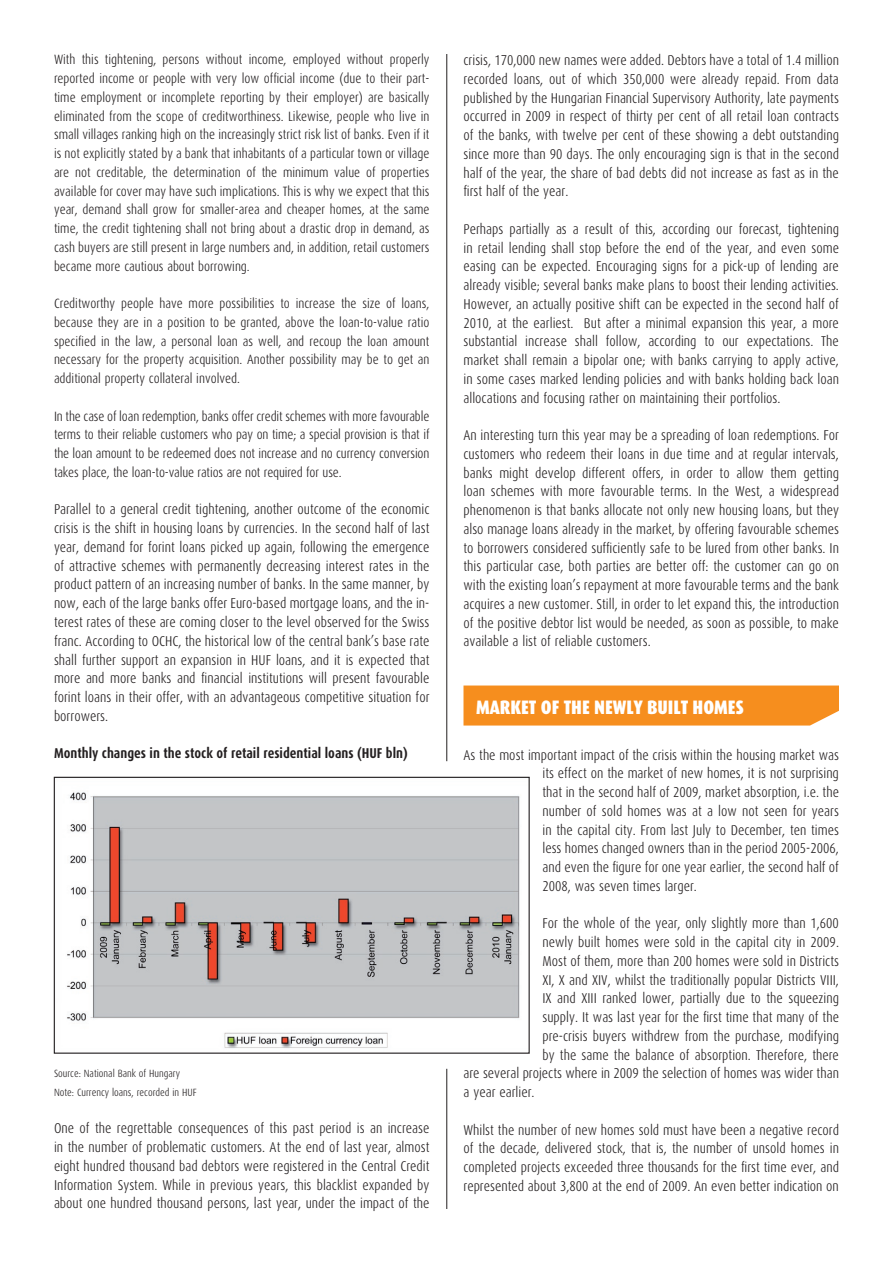
<style>
.page{position:relative;width:893px;height:1263px;background:#fff}
.page>*{position:absolute;margin:0;border:0;box-sizing:border-box;transform-origin:0 0}
.Paragraph_Style_1{font:900 19.5px "Dax H Condensed";color:#fff}
.Normál{font:300 14.25px/18.8px "Dax H Condensed";color:#231f20;text-align:justify}
.kiscím{font:700 14.25px "Dax H Condensed";color:#231f20}
.Normál-2{font:300 13.5px/18.8px "Dax H Condensed";color:#231f20;text-align:justify}
.képaláírás{font:300 10.5px "Dax H Condensed";color:#231f20}
</style>
<div class="page">
<div style="left:463px;top:685px;width:376px;height:40px;background:#f68e1e"></div>
<hr style="left:446px;top:1069px;width:1px;height:140px;background:#231f20">
<hr style="left:446px;top:54px;width:1px;height:707px;background:#231f20">
<img style="left:67px;top:792px;width:453px;height:257px">
<div style="left:54px;top:777px;width:476px;height:277px;border:1px solid #231f20"></div>
<p class="Normál-2" style="left:54px;top:51px;width:377px">With this tightening, persons without income, employed without properly reported income or people with very low official income (due to their part&shy;time employment or incomplete reporting by their employer) are basically eliminated from the scope of creditworthiness. Likewise, people who live in small villages ranking high on the increasingly strict risk list of banks. Even if it is not explicitly stated by a bank that inhabitants of a particular town or village are not creditable, the determination of the minimum value of properties available for cover may have such implications. This is why we expect that this year, demand shall grow for smaller-area and cheaper homes, at the same time, the credit tightening shall not bring about a drastic drop in demand, as cash buyers are still present in large numbers and, in addition, retail customers became more cautious about borrowing.</p>
<p class="Normál-2" style="left:54px;top:294px;width:377px">Creditworthy people have more possibilities to increase the size of loans, because they are in a position to be granted, above the loan-to-value ratio specified in the law, a personal loan as well, and recoup the loan amount necessary for the property acquisition. Another possibility may be to get an additional property collateral involved.</p>
<p class="Normál-2" style="left:54px;top:407px;width:377px">In the case of loan redemption, banks offer credit schemes with more favourable terms to their reliable customers who pay on time; a special provision is that if the loan amount to be redeemed does not increase and no currency conversion takes place, the loan-to-value ratios are not required for use.</p>
<p class="Normál" style="left:54px;top:500px;width:377px">Parallel to a general credit tightening, another outcome of the economic crisis is the shift in housing loans by currencies. In the second half of last year, demand for forint loans picked up again, following the emergence of attractive schemes with permanently decreasing interest rates in the product pattern of an increasing number of banks. In the same manner, by now, each of the large banks offer Euro-based mortgage loans, and the in&shy;terest rates of these are coming closer to the level observed for the Swiss franc. According to OCHC, the historical low of the central bank’s base rate shall further support an expansion in HUF loans, and it is expected that more and more banks and financial institutions will present favourable forint loans in their offer, with an advantageous competitive situation for borrowers.</p>
<p class="kiscím" style="left:54px;top:745px;width:355px">Monthly changes in the stock of retail residential loans (HUF bln)</p>
<p class="képaláírás" style="left:54px;top:1068px;width:128px">Source: National Bank of Hungary</p>
<p class="képaláírás" style="left:54px;top:1086px;width:144px">Note: Currency loans, recorded in HUF</p>
<p class="Normál" style="left:54px;top:1119px;width:377px">One of the regrettable consequences of this past period is an increase in the number of problematic customers. At the end of last year, almost eight hundred thousand bad debtors were registered in the Central Credit Information System. While in previous years, this blacklist expanded by about one hundred thousand persons, last year, under the impact of the</p>
<p class="Normál" style="left:463px;top:51px;width:377px">crisis, 170,000 new names were added. Debtors have a total of 1.4 million recorded loans, out of which 350,000 were already repaid. From data published by the Hungarian Financial Supervisory Authority, late payments occurred in 2009 in respect of thirty per cent of all retail loan contracts of the banks, with twelve per cent of these showing a debt outstanding since more than 90 days. The only encouraging sign is that in the second half of the year, the share of bad debts did not increase as fast as in the first half of the year.</p>
<p class="Normál" style="left:463px;top:220px;width:377px">Perhaps partially as a result of this, according our forecast, tightening in retail lending shall stop before the end of the year, and even some easing can be expected. Encouraging signs for a pick-up of lending are already visible; several banks make plans to boost their lending activities.<br>However, an actually positive shift can be expected in the second half of 2010, at the earliest. But after a minimal expansion this year, a more substantial increase shall follow, according to our expectations. The market shall remain a bipolar one; with banks carrying to apply active, in some cases marked lending policies and with banks holding back loan allocations and focusing rather on maintaining their portfolios.</p>
<p class="Normál" style="left:463px;top:426px;width:377px">An interesting turn this year may be a spreading of loan redemptions. For customers who redeem their loans in due time and at regular intervals, banks might develop different offers, in order to allow them getting loan schemes with more favourable terms. In the West, a widespread phenomenon is that banks allocate not only new housing loans, but they also manage loans already in the market, by offering favourable schemes to borrowers considered sufficiently safe to be lured from other banks. In this particular case, both parties are better off: the customer can go on with the existing loan’s repayment at more favourable terms and the bank acquires a new customer. Still, in order to let expand this, the introduction of the positive debtor list would be needed, as soon as possible, to make available a list of reliable customers.</p>
<p class="Paragraph_Style_1" style="left:476px;top:696px;width:269px">MARKET OF THE NEWLY BUILT HOMES</p>
<p class="Normál" style="left:542px;top:745px;width:298px;text-indent:-79px">As the most important impact of the crisis within the housing market was its effect on the market of new homes, it is not surprising that in the second half of 2009, market absorption, i.e. the number of sold homes was at a low not seen for years in the capital city. From last July to December, ten times less homes changed owners than in the period 2005-2006, and even the figure for one year earlier, the second half of 2008, was seven times larger.</p>
<p class="Normál" style="left:542px;top:914px;width:298px">For the whole of the year, only slightly more than 1,600</p>
<p class="Normál" style="left:542px;top:933px;width:298px">newly built homes were sold in the capital city in 2009.</p>
<p class="Normál" style="left:542px;top:952px;width:298px">Most of them, more than 200 homes were sold in Districts</p>
<p class="Normál" style="left:542px;top:970px;width:298px">XI, X and XIV, whilst the traditionally popular Districts VIII,</p>
<p class="Normál" style="left:542px;top:989px;width:298px">IX and XIII ranked lower, partially due to the squeezing</p>
<p class="Normál" style="left:542px;top:1008px;width:298px">supply. It was last year for the first time that many of the</p>
<p class="Normál" style="left:542px;top:1027px;width:298px">pre-crisis buyers withdrew from the purchase, modifying</p>
<p class="Normál" style="left:542px;top:1045px;width:298px">by the same the balance of absorption. Therefore, there</p>
<p class="Normál" style="left:463px;top:1064px;width:377px">are several projects where in 2009 the selection of homes was wider than</p>
<p class="Normál" style="left:463px;top:1083px;width:73px">a year earlier.</p>
<p class="Normál" style="left:463px;top:1120px;width:377px">Whilst the number of new homes sold must have been a negative record of the decade, delivered stock, that is, the number of unsold homes in completed projects exceeded three thousands for the first time ever, and represented about 3,800 at the end of 2009. An even better indication on</p>
</div>
